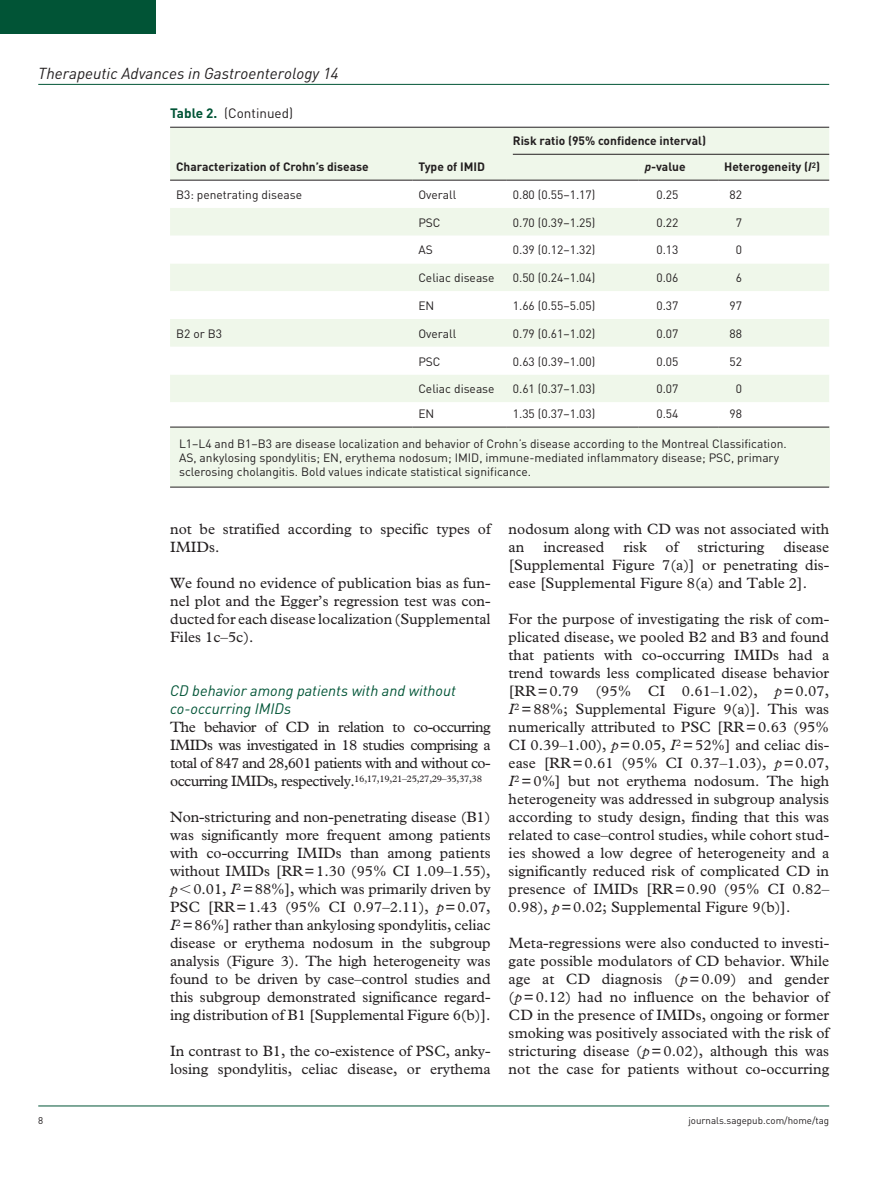
<style>
.page{position:relative;width:893px;height:1191px;background:#fff}
.page>*{position:absolute;margin:0;border:0;box-sizing:border-box;transform-origin:0 0}
.t1{font:italic 15.75px "DIN";color:#231f20}
.t2{font:15px/18px "Plantin Std";color:#231f20;text-align:justify}
.t3{font:italic 15px/18px "DIN";color:#015436}
.t4{font:13.5px "DIN";color:#231f20}
.t5{font:12px/14.2px "DIN";color:#231f20}
.t6{font:700 12px "DIN";color:#231f20}
.t7{font:9.75px "Plantin Std";letter-spacing:-.035em;color:#231f20}
.t8{font:9.75px "DIN";color:#231f20}
.s1{font-weight:700;color:#015436}
.s2{font-style:italic}
.s3{font-size:15px}
</style>
<div class="page">
<hr style="left:38px;top:84px;width:791px;height:1px;background:#015436">
<hr style="left:38px;top:1105px;width:791px;height:1px;background:#015436">
<div style="left:0;top:0;width:155px;height:34px;background:#015436"></div>
<div style="left:170px;top:426px;width:659px;height:61px;background:#eff7ea"></div>
<hr style="left:170px;top:487px;width:659px;height:1px;background:#231f20">
<div style="left:170px;top:128px;width:659px;height:52px;background:#eff7ea"></div>
<svg style="left:170px;top:208px;width:659px;height:219px;fill:#f4f9f1"></svg>
<hr style="left:170px;top:180px;width:242px;height:1px;background:#231f20">
<hr style="left:412px;top:180px;width:95px;height:1px;background:#231f20">
<hr style="left:507px;top:180px;width:132px;height:1px;background:#231f20">
<hr style="left:639px;top:180px;width:79px;height:1px;background:#231f20">
<hr style="left:718px;top:180px;width:111px;height:1px;background:#231f20">
<hr style="left:170px;top:427px;width:242px;height:1px;background:#231f20">
<hr style="left:412px;top:427px;width:95px;height:1px;background:#231f20">
<hr style="left:507px;top:427px;width:132px;height:1px;background:#231f20">
<hr style="left:639px;top:427px;width:79px;height:1px;background:#231f20">
<hr style="left:718px;top:427px;width:111px;height:1px;background:#231f20">
<hr style="left:513px;top:154px;width:316px;height:1px;background:#231f20">
<hr style="left:170px;top:127px;width:659px;height:1px;background:#231f20">
<p class="t1" style="left:38px;top:63px;width:302px">Therapeutic Advances in Gastroenterology 14</p>
<p class="t4" style="left:170px;top:105px;width:125px"><span class="s1">Table 2.</span> (Continued)</p>
<p class="t6" style="left:513px;top:133px;width:195px">Risk ratio (95% confidence interval)</p>
<p class="t6" style="left:176px;top:159px;width:194px">Characterization of Crohn’s disease</p>
<p class="t6" style="left:418px;top:159px;width:68px">Type of IMID</p>
<p class="t6" style="left:645px;top:159px;width:43px"><span class="s2">p</span>-value</p>
<p class="t6" style="left:724px;top:159px;width:97px">Heterogeneity (<span class="s2">I</span><sup>2</sup>)</p>
<p class="t5" style="left:176px;top:187px;width:127px">B3: penetrating disease</p>
<p class="t5" style="left:418px;top:187px;width:40px">Overall</p>
<p class="t5" style="left:513px;top:187px;width:84px">0.80 (0.55–1.17)</p>
<p class="t5" style="left:656px;top:187px;width:24px">0.25</p>
<p class="t5" style="left:730px;top:187px;width:14px">82</p>
<p class="t5" style="left:418px;top:215px;width:24px">PSC</p>
<p class="t5" style="left:513px;top:215px;width:84px">0.70 (0.39–1.25)</p>
<p class="t5" style="left:656px;top:215px;width:24px">0.22</p>
<p class="t5" style="left:736px;top:215px;width:8px">7</p>
<p class="t5" style="left:418px;top:243px;width:16px">AS</p>
<p class="t5" style="left:513px;top:243px;width:84px">0.39 (0.12–1.32)</p>
<p class="t5" style="left:656px;top:243px;width:24px">0.13</p>
<p class="t5" style="left:736px;top:243px;width:8px">0</p>
<p class="t5" style="left:418px;top:270px;width:78px">Celiac disease</p>
<p class="t5" style="left:513px;top:270px;width:84px">0.50 (0.24–1.04)</p>
<p class="t5" style="left:656px;top:270px;width:24px">0.06</p>
<p class="t5" style="left:736px;top:270px;width:8px">6</p>
<p class="t5" style="left:418px;top:298px;width:17px">EN</p>
<p class="t5" style="left:513px;top:298px;width:84px">1.66 (0.55–5.05)</p>
<p class="t5" style="left:656px;top:298px;width:24px">0.37</p>
<p class="t5" style="left:730px;top:298px;width:14px">97</p>
<p class="t5" style="left:176px;top:326px;width:47px">B2 or B3</p>
<p class="t5" style="left:418px;top:326px;width:40px">Overall</p>
<p class="t5" style="left:513px;top:326px;width:84px">0.79 (0.61–1.02)</p>
<p class="t5" style="left:656px;top:326px;width:24px">0.07</p>
<p class="t5" style="left:730px;top:326px;width:14px">88</p>
<p class="t5" style="left:418px;top:354px;width:24px">PSC</p>
<p class="t5" style="left:513px;top:354px;width:84px">0.63 (0.39–1.00)</p>
<p class="t5" style="left:656px;top:354px;width:24px">0.05</p>
<p class="t5" style="left:730px;top:354px;width:14px">52</p>
<p class="t5" style="left:418px;top:381px;width:78px">Celiac disease</p>
<p class="t5" style="left:513px;top:381px;width:84px">0.61 (0.37–1.03)</p>
<p class="t5" style="left:656px;top:381px;width:24px">0.07</p>
<p class="t5" style="left:736px;top:381px;width:8px">0</p>
<p class="t5" style="left:418px;top:406px;width:17px">EN</p>
<p class="t5" style="left:513px;top:406px;width:84px">1.35 (0.37–1.03)</p>
<p class="t5" style="left:656px;top:406px;width:24px">0.54</p>
<p class="t5" style="left:730px;top:406px;width:14px">98</p>
<p class="t5" style="left:179px;top:436px;width:609px">L1–L4 and B1–B3 are disease localization and behavior of Crohn’s disease according to the Montreal Classification.<br>AS, ankylosing spondylitis; EN, erythema nodosum; IMID, immune-mediated inflammatory disease; PSC, primary sclerosing cholangitis. Bold values indicate statistical significance.</p>
<p class="t2" style="left:170px;top:520px;width:322px">not be stratified according to specific types of<br>IMIDs.</p>
<p class="t2" style="left:170px;top:574px;width:322px">We found no evidence of publication bias as fun&shy;nel plot and the Egger’s regression test was con&shy;ducted for each disease localization (Supplemental Files 1c–5c).</p>
<p class="t3" style="left:170px;top:681px;width:287px">CD behavior among patients with and without co-occurring IMIDs</p>
<p class="t2" style="left:170px;top:718px;width:322px">The behavior of CD in relation to co-occurring IMIDs was investigated in 18 studies comprising a total of 847 and 28,601 patients with and without co-</p>
<p class="t7" style="left:170px;top:773px;width:313px"><span class="s3">occurring IMIDs, respectively.</span>16,17,19,21–25,27,29–35,37,38</p>
<p class="t2" style="left:170px;top:808px;width:322px">Non-stricturing and non-penetrating disease (B1) was significantly more frequent among patients with co-occurring IMIDs than among patients without IMIDs [RR=1.30 (95% CI 1.09–1.55), <span class="s2">p</span> 0.01, <span class="s2">I</span><sup>2</sup> =88%], which was primarily driven by PSC [RR=1.43 (95% CI 0.97–2.11), <span class="s2">p</span>=0.07, <span class="s2">I</span><sup>2</sup> =86%] rather than ankylosing spondylitis, celiac disease or erythema nodosum in the subgroup analysis (Figure 3). The high heterogeneity was found to be driven by case–control studies and this subgroup demonstrated significance regard&shy;ing distribution of B1 [Supplemental Figure 6(b)].</p>
<p class="t2" style="left:170px;top:1042px;width:322px">In contrast to B1, the co-existence of PSC, anky&shy;losing spondylitis, celiac disease, or erythema</p>
<p class="t2" style="left:509px;top:520px;width:322px">nodosum along with CD was not associated with an</p>
<p class="t2" style="left:543px;top:538px;width:63px">increased</p>
<p class="t2" style="left:623px;top:538px;width:25px">risk</p>
<p class="t2" style="left:666px;top:538px;width:14px">of</p>
<p class="t2" style="left:697px;top:538px;width:69px">stricturing</p>
<p class="t2" style="left:509px;top:538px;width:322px;text-indent:275px">disease [Supplemental Figure 7(a)] or penetrating dis&shy;ease [Supplemental Figure 8(a) and Table 2].</p>
<p class="t2" style="left:509px;top:610px;width:322px">For the purpose of investigating the risk of com&shy;plicated disease, we pooled B2 and B3 and found that patients with co-occurring IMIDs had a trend towards less complicated disease behavior [RR=0.79 (95% CI 0.61–1.02), <span class="s2">p</span>=0.07, <span class="s2">I</span><sup>2</sup> =88%; Supplemental Figure 9(a)]. This was numerically attributed to PSC [RR=0.63 (95% CI 0.39–1.00), <span class="s2">p</span>=0.05, <span class="s2">I</span><sup>2</sup> =52%] and celiac dis&shy;ease [RR=0.61 (95% CI 0.37–1.03), <span class="s2">p</span>=0.07, <span class="s2">I</span><sup>2</sup> =0%] but not erythema nodosum. The high heterogeneity was addressed in subgroup analysis according to study design, finding that this was related to case–control studies, while cohort stud&shy;ies showed a low degree of heterogeneity and a significantly reduced risk of complicated CD in presence of IMIDs [RR=0.90 (95% CI 0.82– 0.98), <span class="s2">p</span>=0.02; Supplemental Figure 9(b)].</p>
<p class="t2" style="left:509px;top:934px;width:322px">Meta-regressions were also conducted to investi&shy;gate possible modulators of CD behavior. While age at CD diagnosis (<span class="s2">p</span>=0.09) and gender (<span class="s2">p</span>=0.12) had no influence on the behavior of CD in the presence of IMIDs, ongoing or former smoking was positively associated with the risk of stricturing disease (<span class="s2">p</span>=0.02), although this was not the case for patients without co-occurring</p>
<p class="t8" style="left:38px;top:1114px;width:7px">8</p>
<p class="t8" style="left:688px;top:1114px;width:142px">journals.sagepub.com/home/tag</p>
</div>
